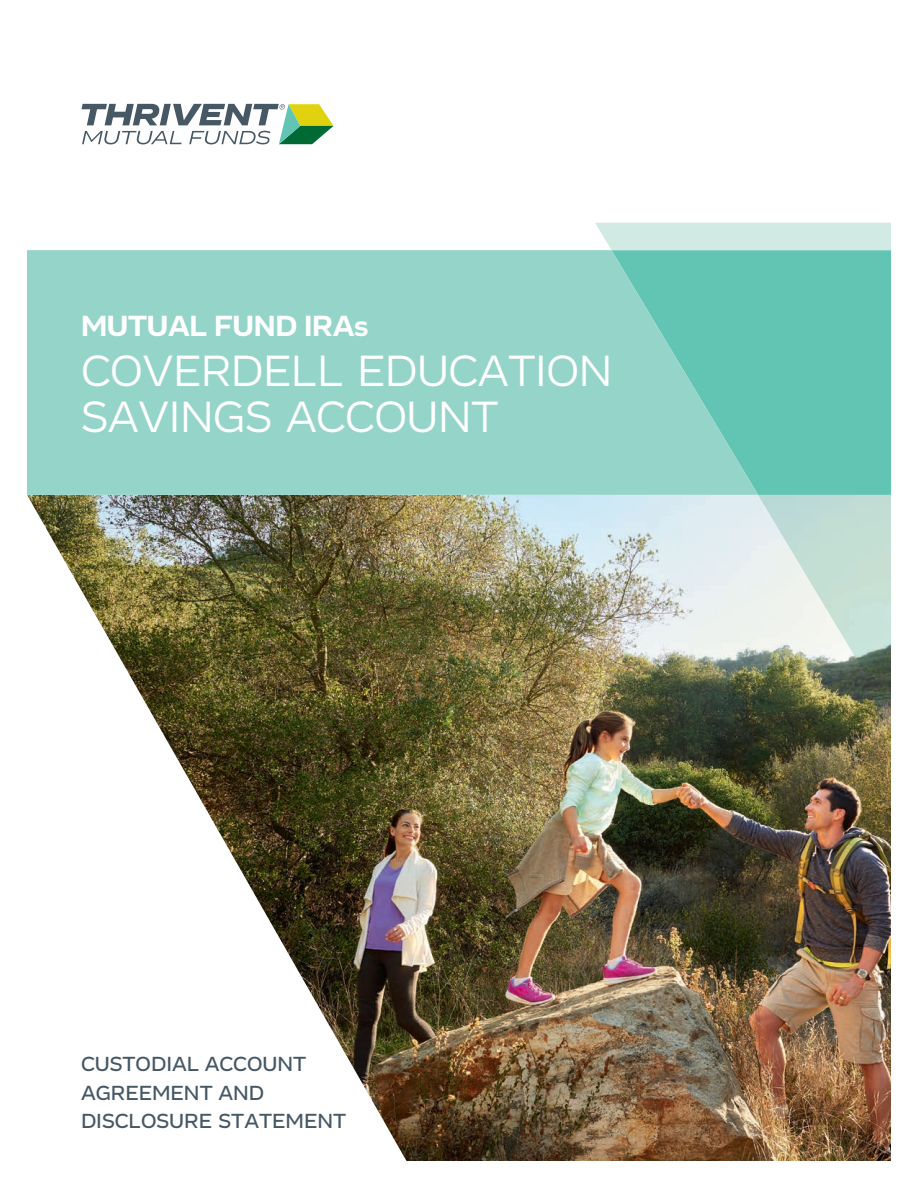
<style>
.page{position:relative;width:918px;height:1188px;background:#fff}
.page>*{position:absolute;margin:0;border:0;box-sizing:border-box;transform-origin:0 0}
.Head_1{font:45px "Vito";letter-spacing:-.01em;color:#fff}
.Head_1-2{font:700 30px "Vito";letter-spacing:-.01em;color:#fff}
.Subhead{font:500 21px/28.5px "Vito";color:#475865}
</style>
<div class="page">
<svg style="left:81px;top:104px;width:253px;height:40px"></svg>
<img style="left:27px;top:495px;width:864px;height:666px">
<div style="left:758px;top:250px;width:133px;height:245px;background:#62c5b4"></div>
<svg style="left:27px;top:250px;width:731px;height:245px;background:#90d2c6"></svg>
<div style="left:595px;top:223px;width:296px;height:27px;background:#d1eae4"></div>
<svg style="left:758px;top:495px;width:133px;height:178px;background:#c8dad1"></svg>
<p class="Head_1-2" style="left:81px;top:307px;width:289px">MUTUAL FUND IRAs</p>
<p class="Head_1" style="left:81px;top:343px;width:533px">COVERDELL EDUCATION</p>
<p class="Head_1" style="left:81px;top:389px;width:419px">SAVINGS ACCOUNT</p>
<p class="Subhead" style="left:81px;top:1050px;width:267px">CUSTODIAL ACCOUNT<br>AGREEMENT AND<br>DISCLOSURE STATEMENT</p>
</div>
